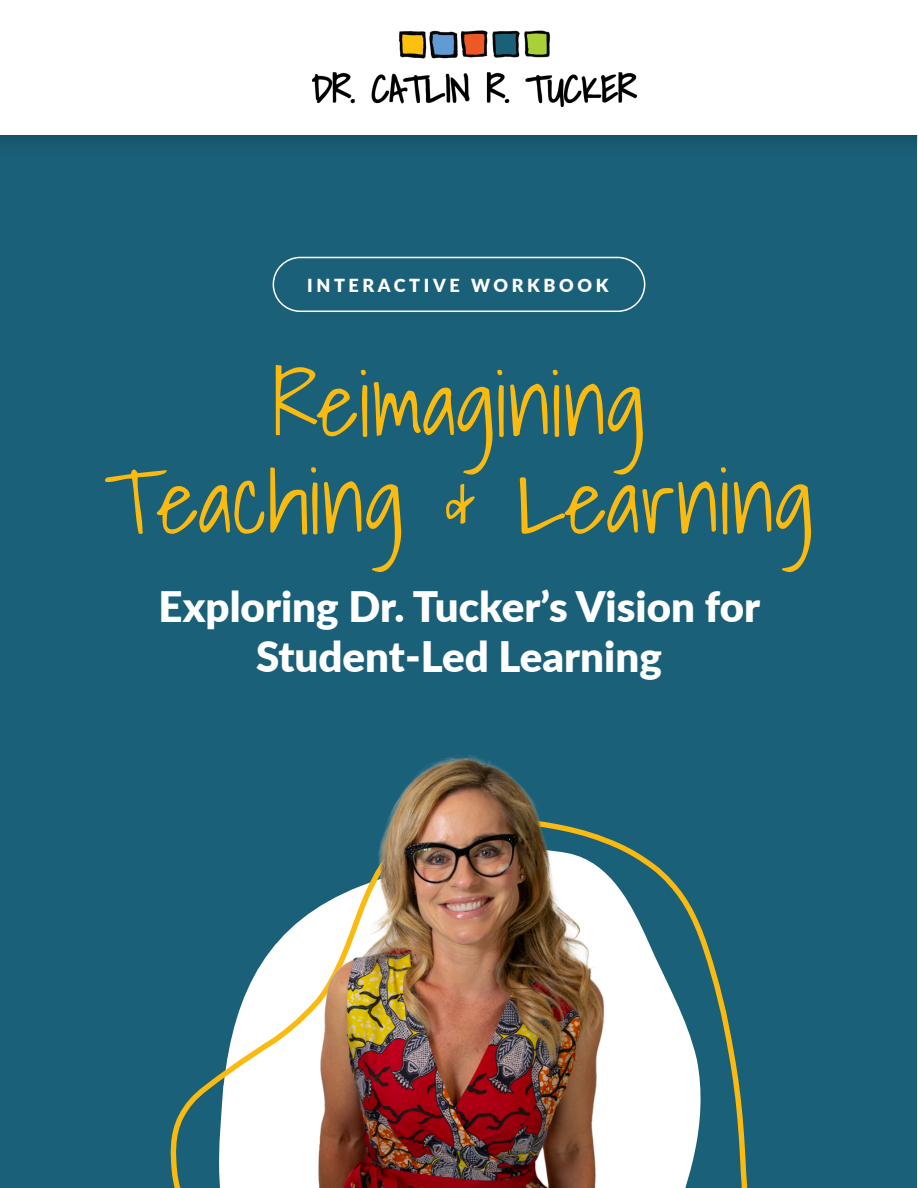
<style>
.page{position:relative;width:918px;height:1188px;background:#fff}
.page>*{position:absolute;margin:0;border:0;box-sizing:border-box;transform-origin:0 0}
.t1{font:300 90px/97.5px "Shadows Into";color:#faba0f;text-align:center}
.t2{font:900 42px/50.4px "Lato";color:#fff;text-align:center}
.t3{font:900 18px "Lato";letter-spacing:.2em;color:#fff}
</style>
<div class="page">
<div style="left:1px;top:1px;width:916px;height:1186px;background:#1a6078"></div>
<div style="left:0;top:0;width:918px;height:157px;background:#185b71"></div>
<div style="left:0;top:0;width:918px;height:135px;background:#fff"></div>
<img style="left:313px;top:30px;width:324px;height:76px">
<div style="left:273px;top:257px;width:372px;height:55px;border:2px solid #fff;border-radius:27px"></div>
<svg style="left:170px;top:897px;width:578px;height:290px"></svg>
<img style="left:271px;top:754px;width:414px;height:433px">
<p class="t3" style="left:307px;top:272px;width:303px">INTERACTIVE WORKBOOK</p>
<h1 class="t1" style="left:104px;top:354px;width:712px">Reimagining<br>Teaching &amp; Learning</h1>
<p class="t2" style="left:159px;top:580px;width:603px">Exploring Dr. Tucker’s Vision for<br>Student-Led Learning</p>
</div>
